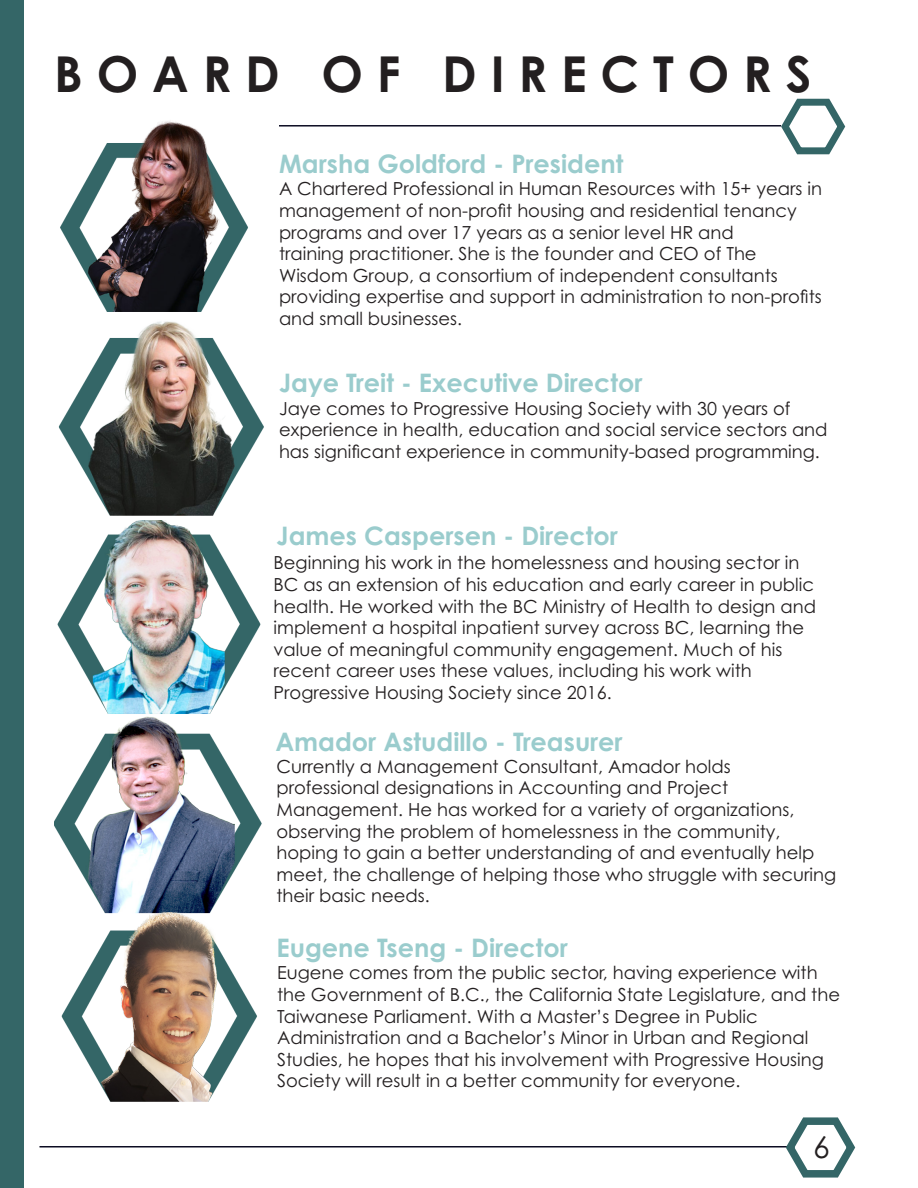
<style>
.page{position:relative;width:918px;height:1188px;background:#fff}
.page>*{position:absolute;margin:0;border:0;box-sizing:border-box;transform-origin:0 0}
.t1{font:700 49.5px "Century Gothic Pro";color:#231f20}
.t2{font:30px "Century Gothic Pro";color:#231f20}
.t3{font:700 25.5px "Century Gothic Pro";color:#9acccd}
.t4{font:18px/21.6px "Century Gothic Pro";color:#231f20}
</style>
<div class="page">
<div style="left:0;top:0;width:23px;height:1188px;background:#346667"></div>
<hr style="left:279px;top:125px;width:502px;height:2px;background:#0c0c22">
<svg style="left:777px;top:98px;width:69px;height:57px"></svg>
<img style="left:57px;top:121px;width:207px;height:593px">
<img style="left:54px;top:716px;width:208px;height:197px">
<img style="left:61px;top:913px;width:196px;height:189px">
<hr style="left:39px;top:1146px;width:750px;height:2px;background:#0c0c22">
<svg style="left:781px;top:1117px;width:75px;height:61px"></svg>
<p class="t1" style="left:54px;top:43px;width:759px">B O A R D O F D I R E C T O R S</p>
<p class="t3" style="left:279px;top:148px;width:346px">Marsha Goldford - President</p>
<p class="t4" style="left:279px;top:178px;width:545px">A Chartered Professional in Human Resources with 15+ years in management of non-profit housing and residential tenancy</p>
<p class="t4" style="left:279px;top:221px;width:456px">programs and over 17 years as a senior level HR and</p>
<p class="t4" style="left:279px;top:243px;width:479px">training practitioner. She is the founder and CEO of The</p>
<p class="t4" style="left:279px;top:264px;width:500px">Wisdom Group, a consortium of independent consultants</p>
<p class="t4" style="left:279px;top:286px;width:544px">providing expertise and support in administration to non-profits and small businesses.</p>
<p class="t3" style="left:279px;top:367px;width:365px">Jaye Treit - Executive Director</p>
<p class="t4" style="left:279px;top:397px;width:513px">Jaye comes to Progressive Housing Society with 30 years of</p>
<p class="t4" style="left:279px;top:419px;width:550px">experience in health, education and social service sectors and has significant experience in community-based programming.</p>
<p class="t3" style="left:277px;top:520px;width:343px">James Caspersen - Director</p>
<p class="t4" style="left:274px;top:552px;width:544px">Beginning his work in the homelessness and housing sector in BC as an extension of his education and early career in public health. He worked with the BC Ministry of Health to design and implement a hospital inpatient survey across BC, learning the</p>
<p class="t4" style="left:274px;top:638px;width:510px">value of meaningful community engagement. Much of his</p>
<p class="t4" style="left:274px;top:660px;width:480px">recent career uses these values, including his work with</p>
<p class="t4" style="left:274px;top:682px;width:340px">Progressive Housing Society since 2016.</p>
<p class="t3" style="left:275px;top:726px;width:349px">Amador Astudillo - Treasurer</p>
<p class="t4" style="left:277px;top:755px;width:456px">Currently a Management Consultant, Amador holds</p>
<p class="t4" style="left:277px;top:777px;width:453px">professional designations in Accounting and Project</p>
<p class="t4" style="left:277px;top:799px;width:519px">Management. He has worked for a variety of organizations,</p>
<p class="t4" style="left:277px;top:820px;width:505px">observing the problem of homelessness in the community,</p>
<p class="t4" style="left:277px;top:842px;width:561px">hoping to gain a better understanding of and eventually help meet, the challenge of helping those who struggle with securing their basic needs.</p>
<p class="t3" style="left:277px;top:932px;width:293px">Eugene Tseng - Director</p>
<p class="t4" style="left:277px;top:962px;width:564px">Eugene comes from the public sector, having experience with the Government of B.C., the California State Legislature, and the<br>Taiwanese Parliament. With a Master’s Degree in Public</p>
<p class="t4" style="left:277px;top:1027px;width:548px">Administration and a Bachelor’s Minor in Urban and Regional<br>Studies, he hopes that his involvement with Progressive Housing<br>Society will result in a better community for everyone.</p>
<p class="t2" style="left:813px;top:1129px;width:18px">6</p>
</div>
